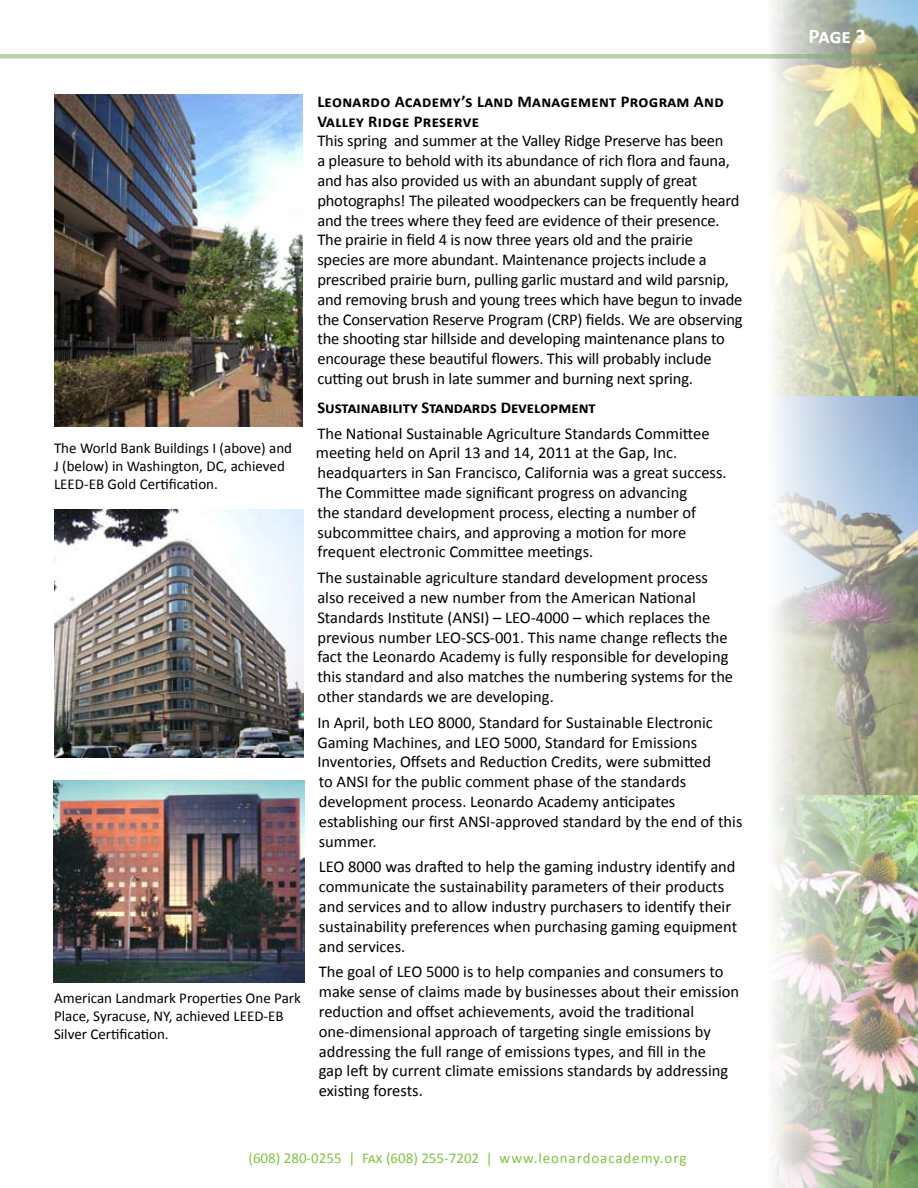
<style>
.page{position:relative;width:918px;height:1188px;background:#fff}
.page>*{position:absolute;margin:0;border:0;box-sizing:border-box;transform-origin:0 0}
.t1{font:700 21px "Calibri";color:#fff}
.t2{font:16.5px/19.8px "Calibri";color:#000}
.t3{font:700 16.5px/19.8px "Calibri";letter-spacing:.015em;color:#000}
.t4{font:15px/18px "Calibri";color:#000}
.t5{font:15px "Calibri";color:#81c341}
</style>
<div class="page">
<img style="left:773px;top:0;width:145px;height:1188px">
<svg style="left:0;top:54px;width:918px;height:5px;background:#b8ceac"></svg>
<img style="left:54px;top:509px;width:249px;height:248px">
<img style="left:54px;top:94px;width:249px;height:333px">
<img style="left:54px;top:780px;width:250px;height:203px">
<p class="t4" style="left:54px;top:438px;width:240px">The World Bank Buildings I (above) and<br>J (below) in Washington, DC, achieved<br>LEED-EB Gold Certification.</p>
<p class="t4" style="left:54px;top:989px;width:248px">American Landmark Properties One Park<br>Place, Syracuse, NY, achieved LEED-EB<br>Silver Certification.</p>
<p class="t3" style="left:317px;top:91px;width:408px">Leonardo Academy’s Land Management Program And<br>Valley Ridge Preserve</p>
<p class="t2" style="left:317px;top:130px;width:427px">This spring and summer at the Valley Ridge Preserve has been<br>a pleasure to behold with its abundance of rich flora and fauna, and has also provided us with an abundant supply of great photographs! The pileated woodpeckers can be frequently heard and the trees where they feed are evidence of their presence.<br>The prairie in field 4 is now three years old and the prairie species are more abundant. Maintenance projects include a prescribed prairie burn, pulling garlic mustard and wild parsnip, and removing brush and young trees which have begun to invade the Conservation Reserve Program (CRP) fields. We are observing the shooting star hillside and developing maintenance plans to encourage these beautiful flowers. This will probably include cutting out brush in late summer and burning next spring.</p>
<p class="t3" style="left:317px;top:397px;width:280px">Sustainability Standards Development</p>
<p class="t2" style="left:316px;top:423px;width:412px">The National Sustainable Agriculture Standards Committee meeting held on April 13 and 14, 2011 at the Gap, Inc. headquarters in San Francisco, California was a great success.<br>The Committee made significant progress on advancing<br>the standard development process, electing a number of subcommittee chairs, and approving a motion for more frequent electronic Committee meetings.</p>
<p class="t2" style="left:317px;top:567px;width:417px">The sustainable agriculture standard development process also received a new number from the American National Standards Institute (ANSI) – LEO-4000 – which replaces the previous number LEO-SCS-001. This name change reflects the fact the Leonardo Academy is fully responsible for developing this standard and also matches the numbering systems for the other standards we are developing.</p>
<p class="t2" style="left:317px;top:712px;width:427px">In April, both LEO 8000, Standard for Sustainable Electronic Gaming Machines, and LEO 5000, Standard for Emissions Inventories, Offsets and Reduction Credits, were submitted<br>to ANSI for the public comment phase of the standards development process. Leonardo Academy anticipates establishing our first ANSI-approved standard by the end of this summer.</p>
<p class="t2" style="left:319px;top:856px;width:420px">LEO 8000 was drafted to help the gaming industry identify and communicate the sustainability parameters of their products and services and to allow industry purchasers to identify their sustainability preferences when purchasing gaming equipment and services.</p>
<p class="t2" style="left:319px;top:961px;width:422px">The goal of LEO 5000 is to help companies and consumers to make sense of claims made by businesses about their emission reduction and offset achievements, avoid the traditional one-dimensional approach of targeting single emissions by addressing the full range of emissions types, and fill in the<br>gap left by current climate emissions standards by addressing existing forests.</p>
<p class="t5" style="left:249px;top:1149px;width:439px">(608) 280-0255 | Fax (608) 255-7202 | www.leonardoacademy.org</p>
<p class="t1" style="left:808px;top:23px;width:59px">Page 3</p>
</div>
